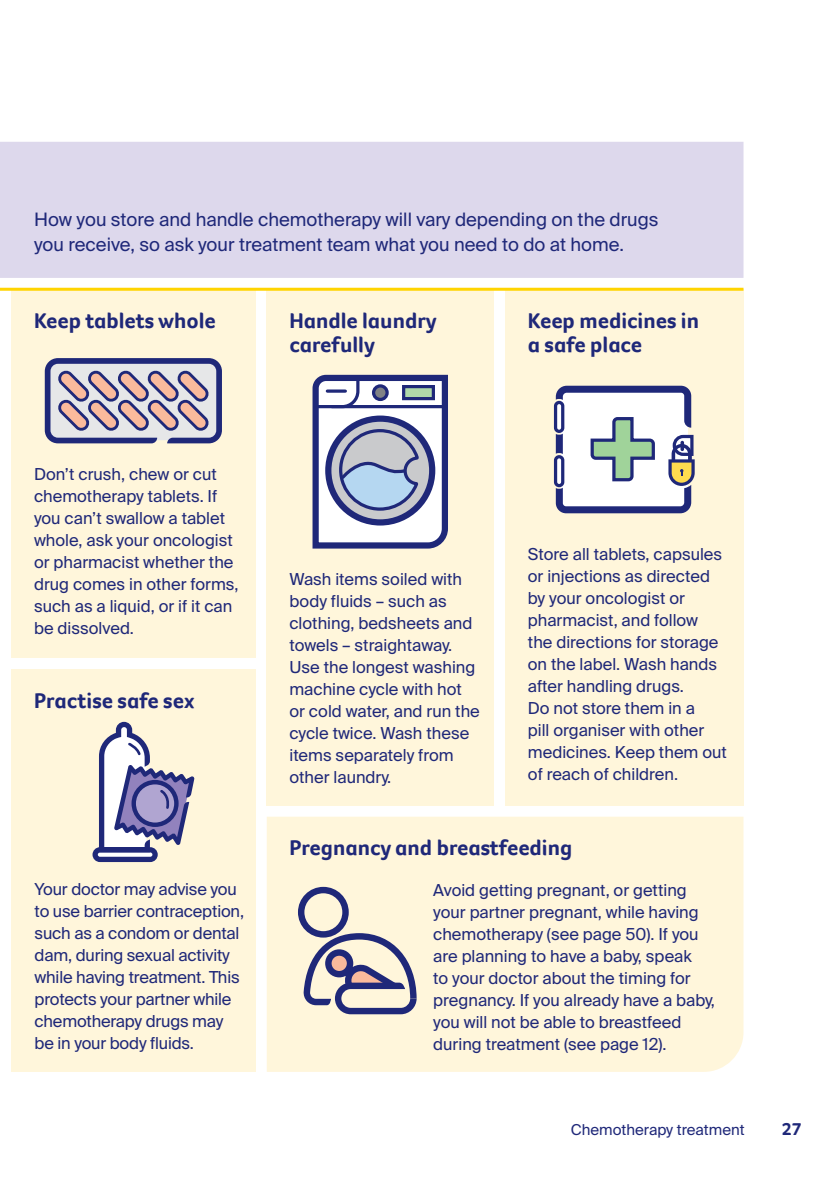
<style>
.page{position:relative;width:840px;height:1191px;background:#fff}
.page>*{position:absolute;margin:0;border:0;box-sizing:border-box;transform-origin:0 0}
.t1{font:700 22px/24px "Foco CC";color:#1f2879}
.t2{font:18.4px/25px "Suisse Intl";color:#1f2879}
.t3{font:700 18px "Foco CC";color:#1f2879}
.t4{font:16.4px/22px "Suisse Intl";color:#1f2879}
.t5{font:15px "Suisse Intl";color:#1f2879}
</style>
<div class="page">
<div style="left:11px;top:289px;width:244px;height:369px;background:#fff6db"></div>
<div style="left:11px;top:669px;width:244px;height:402px;background:#fff6db"></div>
<div style="left:267px;top:816px;width:476px;height:255px;background:#fff6db"></div>
<div style="left:0;top:142px;width:743px;height:136px;background:#ddd8ec"></div>
<div style="left:505px;top:289px;width:238px;height:516px;background:#fff6db"></div>
<svg style="left:555px;top:386px;width:139px;height:127px"></svg>
<svg style="left:555px;top:402px;width:7px;height:29px"></svg>
<div style="left:553px;top:401px;width:11px;height:32px;border:3px solid #1f2879;border-radius:4px"></div>
<svg style="left:555px;top:457px;width:7px;height:28px"></svg>
<div style="left:553px;top:455px;width:11px;height:32px;border:3px solid #1f2879;border-radius:4px"></div>
<div style="left:298px;top:887px;width:50px;height:50px;border:6px solid #1f2879;border-radius:50%"></div>
<svg style="left:303px;top:933px;width:113px;height:81px"></svg>
<div style="left:266px;top:289px;width:227px;height:516px;background:#fff6db"></div>
<svg style="left:312px;top:374px;width:136px;height:175px"></svg>
<hr style="left:0;top:288px;width:743px;height:3px;background:#ffd400">
<svg style="left:92px;top:722px;width:102px;height:140px"></svg>
<svg style="left:45px;top:358px;width:177px;height:85px"></svg>
<p class="t2" style="left:34px;top:207px;width:625px">How you store and handle chemotherapy will vary depending on the drugs you receive, so ask your treatment team what you need to do at home.</p>
<h1 class="t1" style="left:34px;top:308px;width:183px">Keep tablets whole</h1>
<p class="t4" style="left:34px;top:463px;width:206px">Don’t crush, chew or cut chemotherapy tablets. If you can’t swallow a tablet whole, ask your oncologist or pharmacist whether the drug comes in other forms, such as a liquid, or if it can be dissolved.</p>
<h1 class="t1" style="left:34px;top:688px;width:162px">Practise safe sex</h1>
<p class="t4" style="left:35px;top:878px;width:211px">Your doctor may advise you to use barrier contraception, such as a condom or dental dam, during sexual activity while having treatment. This protects your partner while chemotherapy drugs may be in your body fluids.</p>
<h1 class="t1" style="left:289px;top:308px;width:148px">Handle laundry carefully</h1>
<h1 class="t1" style="left:527px;top:308px;width:173px">Keep medicines in a safe place</h1>
<p class="t4" style="left:289px;top:568px;width:192px">Wash items soiled with body fluids – such as clothing, bedsheets and towels – straightaway.<br>Use the longest washing machine cycle with hot or cold water, and run the cycle twice. Wash these items separately from other laundry.</p>
<p class="t4" style="left:527px;top:543px;width:200px">Store all tablets, capsules or injections as directed by your oncologist or pharmacist, and follow the directions for storage on the label. Wash hands after handling drugs.<br>Do not store them in a<br>pill organiser with other medicines. Keep them out of reach of children.</p>
<h1 class="t1" style="left:289px;top:835px;width:284px">Pregnancy and breastfeeding</h1>
<p class="t4" style="left:433px;top:879px;width:283px">Avoid getting pregnant, or getting your partner pregnant, while having chemotherapy (see page 50). If you are planning to have a baby, speak<br>to your doctor about the timing for pregnancy. If you already have a baby, you will not be able to breastfeed during treatment (see page 12).</p>
<p class="t5" style="left:570px;top:1121px;width:175px">Chemotherapy treatment</p>
<p class="t3" style="left:781px;top:1117px;width:21px">27</p>
</div>
